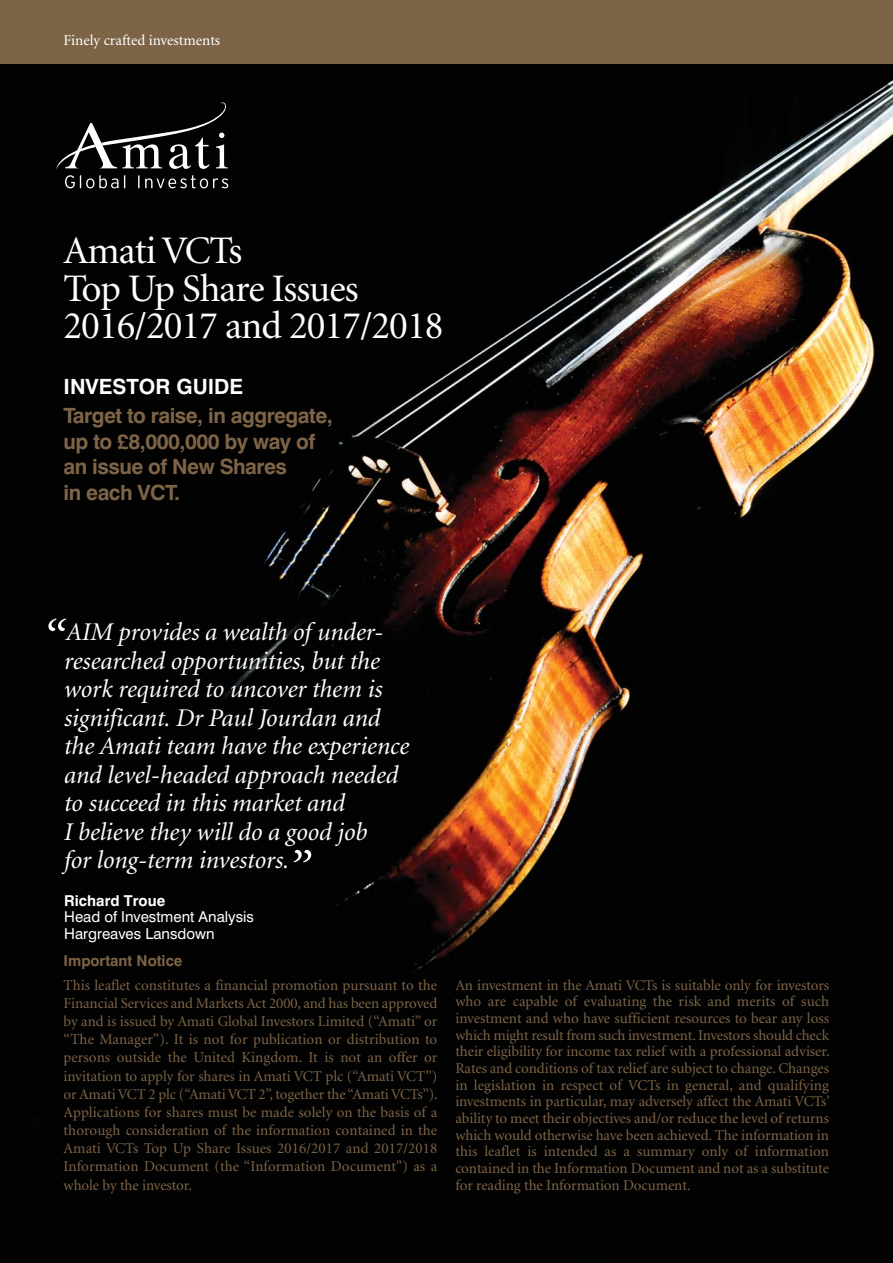
<style>
.page{position:relative;width:893px;height:1263px;background:#fff}
.page>*{position:absolute;margin:0;border:0;box-sizing:border-box;transform-origin:0 0}
.t1{font:39px/37.5px "Minion";letter-spacing:-.025em;color:#fff}
.t2{font:italic 25.5px/28.5px "Minion";letter-spacing:-.005em;color:#fff}
.t3{font:700 21px/25.5px "Swiss 721 BT";letter-spacing:-.025em;color:#7e6447}
.t4{font:700 21px "Swiss 721 BT";color:#fff}
.t5{font:15px/16.6px "Minion";letter-spacing:-.005em;color:#7e6447;text-align:justify}
.t6{font:15px/16.5px "Swiss 721 BT";color:#fff}
.t7{font:15px "Minion";color:#fff}
.t8{font:700 15px "Swiss 721 BT";color:#7e6447}
.t9{font:700 15px "Swiss 721 BT";color:#fff}
.s1{font-size:51px}
</style>
<div class="page">
<img style="left:0;top:64px;width:892px;height:1199px">
<div style="left:0;top:0;width:892px;height:64px;background:#7e6447"></div>
<svg style="left:56px;top:98px;width:172px;height:90px;background:#262626"></svg>
<p class="t7" style="left:64px;top:35px;width:158px">Finely crafted investments</p>
<h1 class="t1" style="left:64px;top:235px;width:381px">Amati VCTs<br>Top Up Share Issues<br>2016/2017 and 2017/2018</h1>
<h3 class="t4" style="left:64px;top:379px;width:181px">INVESTOR GUIDE</h3>
<h3 class="t3" style="left:64px;top:405px;width:271px">Target to raise, in aggregate, up to £8,000,000 by way of an issue of New Shares<br>in each VCT.</h3>
<p class="t2" style="left:64px;top:620px;width:346px;text-indent:-21px"><span class="s1">“</span>AIM provides a wealth of under&shy;researched opportunities, but the work required to uncover them is significant. Dr Paul Jourdan and the Amati team have the experience and level-headed approach needed to succeed in this market and<br>I believe they will do a good job<br>for long-term investors.<span class="s1">”</span></p>
<p class="t9" style="left:64px;top:895px;width:103px">Richard Troue</p>
<p class="t6" style="left:64px;top:909px;width:191px">Head of Investment Analysis<br>Hargreaves Lansdown</p>
<p class="t5" style="left:64px;top:977px;width:376px;line-height:18.1px">This leaflet constitutes a financial promotion pursuant to the Financial Services and Markets Act 2000, and has been approved by and is issued by Amati Global Investors Limited (“Amati” or “The Manager”). It is not for publication or distribution to persons outside the United Kingdom. It is not an offer or invitation to apply for shares in Amati VCT plc (“Amati VCT”) or Amati VCT 2 plc (“Amati VCT 2”, together the “Amati VCTs”).<br>Applications for shares must be made solely on the basis of a thorough consideration of the information contained in the Amati VCTs Top Up Share Issues 2016/2017 and 2017/2018<br>Information Document (the “Information Document”) as a whole by the investor.</p>
<p class="t5" style="left:455px;top:978px;width:376px">An investment in the Amati VCTs is suitable only for investors who are capable of evaluating the risk and merits of such investment and who have sufficient resources to bear any loss which might result from such investment. Investors should check their eligibility for income tax relief with a professional adviser.<br>Rates and conditions of tax relief are subject to change. Changes in legislation in respect of VCTs in general, and qualifying investments in particular, may adversely affect the Amati VCTs’ ability to meet their objectives and/or reduce the level of returns which would otherwise have been achieved. The information in this leaflet is intended as a summary only of information contained in the Information Document and not as a substitute for reading the Information Document.</p>
<p class="t8" style="left:64px;top:955px;width:120px">Important Notice</p>
</div>
